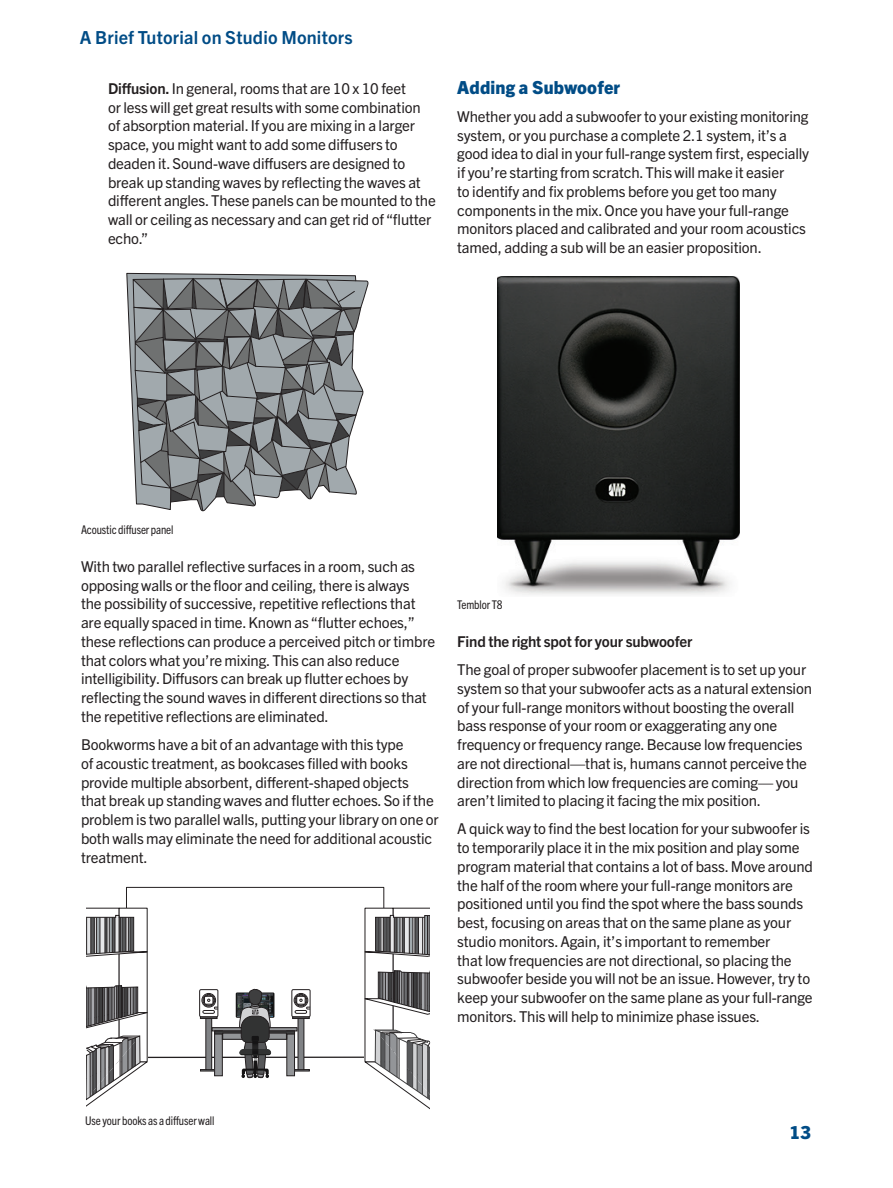
<style>
.page{position:relative;width:893px;height:1188px;background:#fff}
.page>*{position:absolute;margin:0;border:0;box-sizing:border-box;transform-origin:0 0}
.t1{font:700 18px "Trade Gothic Next LT Pro";letter-spacing:.01em;color:#014c86}
.Section_Title{font:800 18px "Trade Gothic Next LT Pro";letter-spacing:.01em;color:#014c86}
.Body_Copy{font:15px/18.8px "Trade Gothic Next LT Pro";letter-spacing:-.01em;color:#231f20}
.Bullet_Indent{font:15px/18.8px "Trade Gothic Next LT Pro";letter-spacing:-.01em;color:#231f20}
.Body_Copy-2{font:700 15px "Trade Gothic Next LT Pro";letter-spacing:-.01em;color:#231f20}
.Body_Copy-3{font:condensed 12px "Trade Gothic Next LT Pro";letter-spacing:-.01em;color:#231f20}
.s1{font-weight:700}
</style>
<div class="page">
<svg style="left:126px;top:272px;width:6px;height:136px"></svg>
<svg style="left:132px;top:272px;width:237px;height:240px;background:#8e9295"></svg>
<svg style="left:126px;top:887px;width:259px;height:192px"></svg>
<hr style="left:127px;top:1057px;width:257px;height:1px;background:#231f20">
<svg style="left:200px;top:989px;width:110px;height:89px"></svg>
<svg style="left:86px;top:907px;width:81px;height:200px"></svg>
<svg style="left:345px;top:907px;width:86px;height:203px"></svg>
<img style="left:497px;top:276px;width:243px;height:319px">
<p class="t1" style="left:80px;top:25px;width:274px">A Brief Tutorial on Studio Monitors</p>
<p class="Bullet_Indent" style="left:108px;top:78px;width:329px"><span class="s1">Diffusion.</span> In general, rooms that are 10 x 10 feet<br>or less will get great results with some combination of absorption material. If you are mixing in a larger space, you might want to add some diffusers to deaden it. Sound-wave diffusers are designed to break up standing waves by reflecting the waves at different angles. These panels can be mounted to the wall or ceiling as necessary and can get rid of “flutter echo.”</p>
<p class="Section_Title" style="left:457px;top:75px;width:164px">Adding a Subwoofer</p>
<p class="Body_Copy" style="left:457px;top:106px;width:353px">Whether you add a subwoofer to your existing monitoring system, or you purchase a complete 2.1 system, it’s a good idea to dial in your full-range system first, especially if you’re starting from scratch. This will make it easier<br>to identify and fix problems before you get too many components in the mix. Once you have your full-range monitors placed and calibrated and your room acoustics tamed, adding a sub will be an easier proposition.</p>
<p class="Body_Copy-3" style="left:81px;top:522px;width:94px">Acoustic diffuser panel</p>
<p class="Body_Copy" style="left:81px;top:556px;width:356px">With two parallel reflective surfaces in a room, such as opposing walls or the floor and ceiling, there is always<br>the possibility of successive, repetitive reflections that are equally spaced in time. Known as “flutter echoes,” these reflections can produce a perceived pitch or timbre that colors what you’re mixing. This can also reduce intelligibility. Diffusors can break up flutter echoes by reflecting the sound waves in different directions so that the repetitive reflections are eliminated.</p>
<p class="Body_Copy" style="left:81px;top:734px;width:359px">Bookworms have a bit of an advantage with this type<br>of acoustic treatment, as bookcases filled with books provide multiple absorbent, different-shaped objects<br>that break up standing waves and flutter echoes. So if the problem is two parallel walls, putting your library on one or both walls may eliminate the need for additional acoustic treatment.</p>
<p class="Body_Copy-3" style="left:457px;top:597px;width:47px">Temblor T8</p>
<p class="Body_Copy-2" style="left:457px;top:631px;width:237px">Find the right spot for your subwoofer</p>
<p class="Body_Copy" style="left:457px;top:659px;width:356px">The goal of proper subwoofer placement is to set up your system so that your subwoofer acts as a natural extension of your full-range monitors without boosting the overall bass response of your room or exaggerating any one frequency or frequency range. Because low frequencies are not directional—that is, humans cannot perceive the direction from which low frequencies are coming— you aren’t limited to placing it facing the mix position.</p>
<p class="Body_Copy" style="left:457px;top:819px;width:357px">A quick way to find the best location for your subwoofer is to temporarily place it in the mix position and play some program material that contains a lot of bass. Move around the half of the room where your full-range monitors are positioned until you find the spot where the bass sounds best, focusing on areas that on the same plane as your studio monitors. Again, it’s important to remember<br>that low frequencies are not directional, so placing the subwoofer beside you will not be an issue. However, try to keep your subwoofer on the same plane as your full-range monitors. This will help to minimize phase issues.</p>
<p class="Body_Copy-3" style="left:85px;top:1112px;width:131px">Use your books as a diffuser wall</p>
<p class="Section_Title" style="left:790px;top:1120px;width:23px">13</p>
</div>
